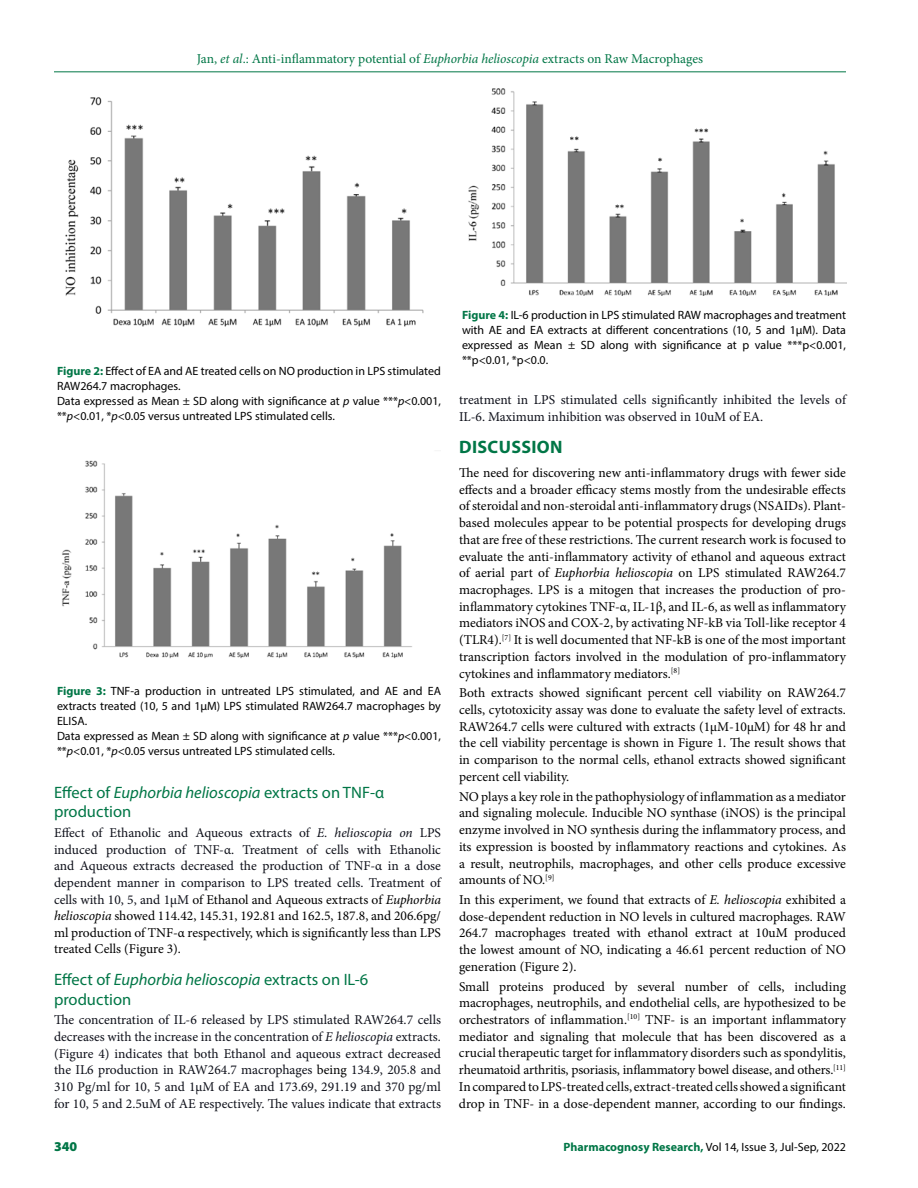
<style>
.page{position:relative;width:918px;height:1188px;background:#fff}
.page>*{position:absolute;margin:0;border:0;box-sizing:border-box;transform-origin:0 0}
.t1{font:700 18px "Myriad Pro";letter-spacing:.02em;color:#007646}
.t2{font:16.5px/19.6px "Myriad Pro";color:#007646}
.t3{font:13.5px/16.6px "Minion Pro";color:#000;text-align:justify}
.t4{font:13.5px/16.6px "Minion Pro";color:#0e101a;text-align:justify}
.t5{font:13.5px "Minion Pro";letter-spacing:-.005em;color:#007646}
.t6{font:900 13.5px "Myriad Pro";color:#007646}
.t7{font:12px/15px "Myriad Pro";color:#000}
.s1{font-style:italic}
.s2{font-weight:700;color:#007646}
.s3{color:#000}
.s4{font-style:italic;color:#000}
</style>
<div class="page">
<hr style="left:54px;top:72px;width:792px;height:1px;background:#007646">
<img style="left:65px;top:97px;width:359px;height:230px">
<img style="left:468px;top:88px;width:378px;height:207px">
<img style="left:62px;top:460px;width:350px;height:199px">
<p class="t5" style="left:197px;top:50px;width:508px">Jan, <span class="s1">et al</span>.: Anti-inflammatory potential of <span class="s1">Euphorbia helioscopia</span> extracts on Raw Macrophages</p>
<p class="t7" style="left:57px;top:364px;width:386px"><span class="s2">Figure 2:</span> Effect of EA and AE treated cells on NO production in LPS stimulated RAW264.7 macrophages.<br>Data expressed as Mean ± SD along with significance at <span class="s1">p</span> value ***<span class="s1">p</span>&lt;0.001, **<span class="s1">p</span>&lt;0.01, *<span class="s1">p</span>&lt;0.05 versus untreated LPS stimulated cells.</p>
<p class="t7" style="left:57px;top:684px;width:386px"><span class="s2">Figure 3:</span> TNF-a production in untreated LPS stimulated, and AE and EA extracts treated (10, 5 and 1µM) LPS stimulated RAW264.7 macrophages by ELISA.<br>Data expressed as Mean ± SD along with significance at <span class="s1">p</span> value ***<span class="s1">p</span>&lt;0.001, **<span class="s1">p</span>&lt;0.01, *<span class="s1">p</span>&lt;0.05 versus untreated LPS stimulated cells.</p>
<p class="t2" style="left:54px;top:782px;width:332px">Effect of <span class="s1">Euphorbia helioscopia</span> extracts on TNF-α production</p>
<p class="t4" style="left:54px;top:824px;width:389px">Effect of Ethanolic and Aqueous extracts of <span class="s1">E. helioscopia on</span> LPS induced production of TNF-α. Treatment of cells with Ethanolic and Aqueous extracts decreased the production of TNF-α in a dose dependent manner in comparison to LPS treated cells. Treatment of cells with 10, 5, and 1µM <span class="s3">of Ethanol and Aqueous extracts of</span> <span class="s4">Euphorbia helioscopia</span> <span class="s3">showed 114.42, 145.31, 192.81 and 162.5, 187.8, and 206.6pg/ ml production of TNF-α respectively, which is significantly less than LPS treated Cells (Figure 3).</span></p>
<p class="t2" style="left:54px;top:970px;width:316px">Effect of <span class="s1">Euphorbia helioscopia</span> extracts on IL-6 production</p>
<p class="t4" style="left:54px;top:1012px;width:389px">The concentration of IL-6 released by LPS stimulated RAW264.7 cells decreases with the increase in the concentration of <span class="s1">E helioscopia</span> extracts. (Figure 4) indicates that both Ethanol and aqueous extract decreased the IL6 production in RAW264.7 macrophages <span class="s3">being</span> 134.9, 205.8 and 310 Pg/ml for 10, 5 and 1µM of EA and 173.69, 291.19 and 370 pg/ml for 10, 5 and 2.5uM of AE respectively. The values indicate that extracts</p>
<p class="t7" style="left:462px;top:308px;width:386px;text-align:justify"><span class="s2">Figure 4:</span> IL-6 production in LPS stimulated RAW macrophages and treatment with AE and EA extracts at different concentrations (10, 5 and 1µM). Data expressed as Mean ± SD along with significance at p value ***p&lt;0.001, **p&lt;0.01, *p&lt;0.0.</p>
<p class="t4" style="left:459px;top:392px;width:389px">treatment in LPS stimulated cells significantly inhibited the levels of<br>IL-6. Maximum inhibition was observed in 10uM of EA.</p>
<h1 class="t1" style="left:459px;top:435px;width:105px">DISCUSSION</h1>
<p class="t3" style="left:459px;top:464px;width:389px">The need for discovering new anti-inflammatory drugs with fewer side effects and a broader efficacy stems mostly from the undesirable effects of steroidal and non-steroidal anti-inflammatory drugs (NSAIDs). Plant&shy;based molecules appear to be potential prospects for developing drugs that are free of these restrictions. The current research work is focused to evaluate the anti-inflammatory activity of ethanol and aqueous extract of aerial part of <span class="s1">Euphorbia helioscopia</span> on LPS stimulated RAW264.7 macrophages. LPS is a mitogen that increases the production of pro&shy;inflammatory cytokines TNF-α, IL-1β, and IL-6, as well as inflammatory mediators iNOS and COX-2, by activating NF-kB via Toll-like receptor 4 (TLR4).<sup>[7]</sup> It is well documented that NF-kB is one of the most important transcription factors involved in the modulation of pro-inflammatory cytokines and inflammatory mediators.<sup>[8]</sup></p>
<p class="t3" style="left:459px;top:685px;width:389px">Both extracts showed significant percent cell viability on RAW264.7 cells, cytotoxicity assay was done to evaluate the safety level of extracts.<br>RAW264.7 cells were cultured with extracts (1μM-10μM) for 48 hr and the cell viability percentage is shown in Figure 1. The result shows that in comparison to the normal cells, ethanol extracts showed significant percent cell viability.</p>
<p class="t3" style="left:459px;top:788px;width:389px">NO plays a key role in the pathophysiology of inflammation as a mediator and signaling molecule. Inducible NO synthase (iNOS) is the principal enzyme involved in NO synthesis during the inflammatory process, and its expression is boosted by inflammatory reactions and cytokines. As a result, neutrophils, macrophages, and other cells produce excessive amounts of NO.<sup>[9]</sup></p>
<p class="t3" style="left:459px;top:891px;width:389px">In this experiment, we found that extracts of <span class="s1">E. helioscopia</span> exhibited a dose-dependent reduction in NO levels in cultured macrophages. RAW 264.7 macrophages treated with ethanol extract at 10uM produced the lowest amount of NO, indicating a 46.61 percent reduction of NO generation (Figure 2).</p>
<p class="t3" style="left:459px;top:978px;width:389px">Small proteins produced by several number of cells, including macrophages, neutrophils, and endothelial cells, are hypothesized to be orchestrators of inflammation.<sup>[10]</sup> TNF- is an important inflammatory mediator and signaling that molecule that has been discovered as a crucial therapeutic target for inflammatory disorders such as spondylitis, rheumatoid arthritis, psoriasis, inflammatory bowel disease, and others.<sup>[11] </sup>In compared to LPS-treated cells, extract-treated cells showed a significant drop in TNF- in a dose-dependent manner, according to our findings.</p>
<p class="t6" style="left:54px;top:1137px;width:25px">340</p>
<p class="t7" style="left:563px;top:1139px;width:284px"><span class="s2">Pharmacognosy Research,</span> Vol 14, Issue 3, Jul-Sep, 2022</p>
</div>
